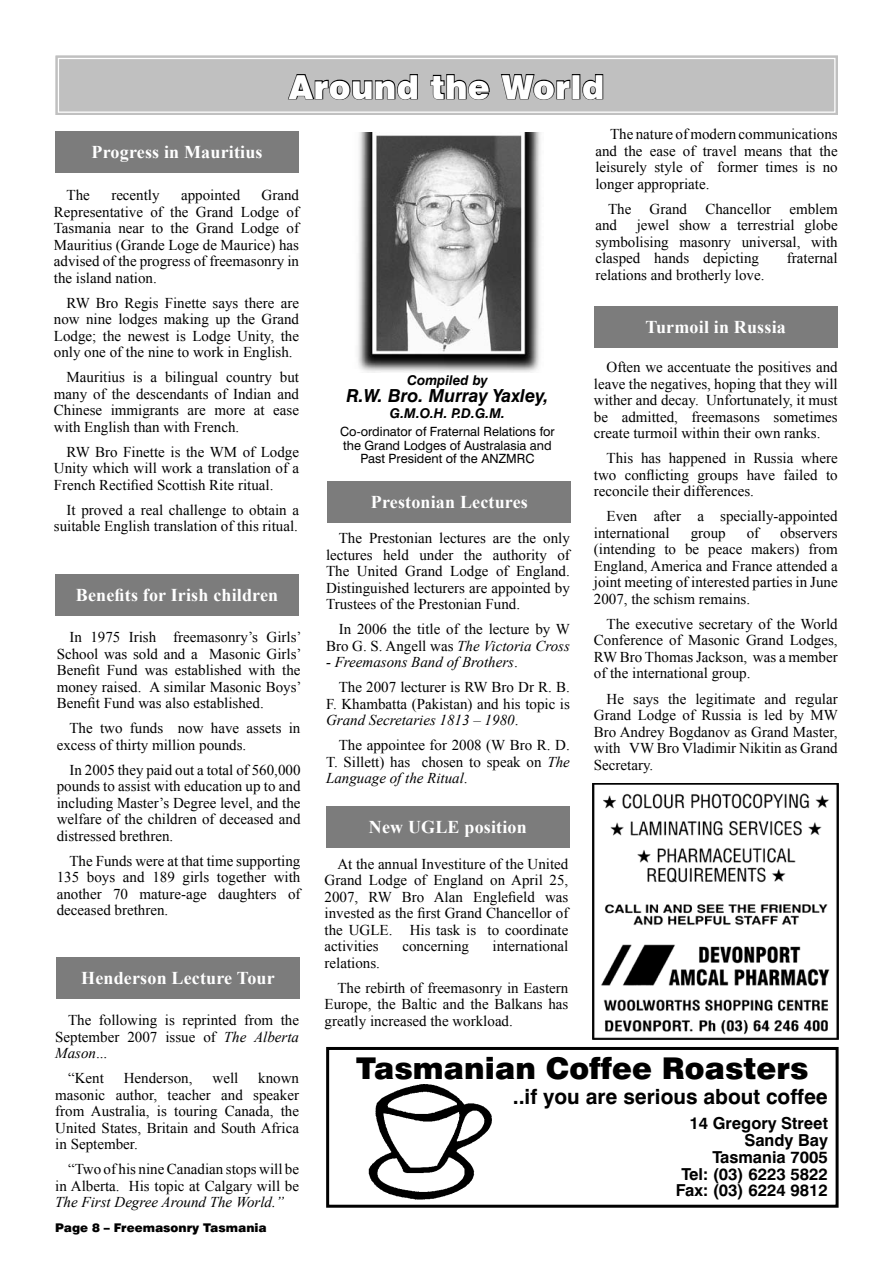
<style>
.page{position:relative;width:893px;height:1263px;background:#fff}
.page>*{position:absolute;margin:0;border:0;box-sizing:border-box;transform-origin:0 0}
.t1{font:900 33px "Swiss 721 BT";letter-spacing:.01em;color:#fff}
.t2{font:900 30px "Swiss 721 BT";color:#000}
.t3{font:700 21px "Swiss 721 BT";color:#000}
.t4{font:700 18px "Times New Roman";letter-spacing:.01em;color:#fff}
.t5{font:italic 700 18px "Swiss 721 BT";color:#000}
.t6{font:700 16.5px/16.8px "Swiss 721 BT";color:#000;text-align:right}
.t7{font:15px/16.5px "Times New Roman";color:#000;text-align:justify}
.t8{font:italic 15px "Times New Roman";color:#000}
.t9{font:italic 700 13.5px "Swiss 721 BT";color:#000}
.t10{font:12.75px/13.5px "Swiss 721 BT";color:#000;text-align:center}
.t11{font:900 12px "Swiss 721 BT";color:#000}
.s1{font-style:italic}
</style>
<div class="page">
<svg style="left:55px;top:55px;width:783px;height:60px;background:#b8b8b8"></svg>
<div style="left:58px;top:58px;width:777px;height:55px;border:1px solid #fff"></div>
<img style="left:357px;top:132px;width:184px;height:241px">
<div style="left:55px;top:131px;width:244px;height:42px;background:#7c7c7c"></div>
<div style="left:56px;top:957px;width:244px;height:42px;background:#7c7c7c"></div>
<div style="left:327px;top:480px;width:244px;height:42px;background:#7c7c7c"></div>
<div style="left:326px;top:806px;width:244px;height:42px;background:#7c7c7c"></div>
<img style="left:592px;top:783px;width:247px;height:256px">
<img style="left:369px;top:1084px;width:122px;height:115px">
<div style="left:326px;top:1047px;width:513px;height:161px;border:3px solid #000"></div>
<div style="left:594px;top:306px;width:244px;height:42px;background:#7c7c7c"></div>
<div style="left:55px;top:574px;width:244px;height:42px;background:#7c7c7c"></div>
<h1 class="t1" style="left:289px;top:67px;width:317px">Around the World</h1>
<p class="t4" style="left:92px;top:139px;width:172px">Progress in Mauritius</p>
<p class="t7" style="left:54px;top:187px;width:247px;text-indent:208px">Grand Representative of the Grand Lodge of Tasmania near to the Grand Lodge of Mauritius (Grande Loge de Maurice) has advised of the progress of freemasonry in the island nation.</p>
<p class="t7" style="left:54px;top:294px;width:247px;text-indent:13px">RW Bro Regis Finette says there are now nine lodges making up the Grand Lodge; the newest is Lodge Unity, the only one of the nine to work in English.</p>
<p class="t7" style="left:54px;top:369px;width:247px;text-indent:13px">Mauritius is a bilingual country but many of the descendants of Indian and Chinese immigrants are more at ease with English than with French.</p>
<p class="t7" style="left:54px;top:443px;width:247px;text-indent:13px">RW Bro Finette is the WM of Lodge Unity which will work a translation of a French Rectified Scottish Rite ritual.</p>
<p class="t7" style="left:54px;top:501px;width:247px;text-align:right">It proved a real challenge to obtain a suitable English translation of this ritual.</p>
<p class="t7" style="left:67px;top:187px;width:25px">The</p>
<p class="t7" style="left:111px;top:187px;width:50px">recently</p>
<p class="t7" style="left:181px;top:187px;width:61px">appointed</p>
<p class="t4" style="left:76px;top:583px;width:204px">Benefits for Irish children</p>
<p class="t7" style="left:57px;top:629px;width:246px;text-indent:13px">In 1975 Irish freemasonry’s Girls’ School was sold and a Masonic Girls’ Benefit Fund was established with the money raised. A similar Masonic Boys’ Benefit Fund was also established.</p>
<p class="t7" style="left:57px;top:720px;width:245px;text-indent:13px">The two funds now have assets in excess of thirty million pounds.</p>
<p class="t7" style="left:57px;top:761px;width:245px;text-indent:13px">In 2005 they paid out a total of 560,000 pounds to assist with education up to and including Master’s Degree level, and the welfare of the children of deceased and distressed brethren.</p>
<p class="t7" style="left:57px;top:852px;width:245px;text-indent:13px">The Funds were at that time supporting 135 boys and 189 girls together with another 70 mature-age daughters of deceased brethren.</p>
<p class="t4" style="left:81px;top:965px;width:195px">Henderson Lecture Tour</p>
<p class="t7" style="left:55px;top:1012px;width:245px;text-indent:13px">The following is reprinted from the September 2007 issue of <span class="s1">The Alberta Mason</span>...</p>
<p class="t7" style="left:68px;top:1070px;width:37px">“Kent</p>
<p class="t7" style="left:124px;top:1070px;width:70px">Henderson,</p>
<p class="t7" style="left:212px;top:1070px;width:27px">well</p>
<p class="t7" style="left:55px;top:1070px;width:245px;text-indent:203px">known masonic author, teacher and speaker from Australia, is touring Canada, the United States, Britain and South Africa in September.</p>
<p class="t7" style="left:55px;top:1161px;width:245px;text-align:right">“Two of his nine Canadian stops will be in Alberta. His topic at Calgary will be</p>
<p class="t8" style="left:55px;top:1192px;width:230px">The First Degree Around The World.”</p>
<p class="t11" style="left:55px;top:1220px;width:213px">Page 8 – Freemasonry Tasmania</p>
<p class="t7" style="left:595px;top:126px;width:244px;text-indent:15px">The nature of modern communications and the ease of travel means that the leisurely style of former times is no longer appropriate.</p>
<p class="t7" style="left:595px;top:200px;width:244px;text-indent:13px">The Grand Chancellor emblem and</p>
<p class="t7" style="left:595px;top:217px;width:244px;text-indent:41px">jewel show a terrestrial globe symbolising masonry universal, with clasped hands depicting</p>
<p class="t7" style="left:787px;top:250px;width:52px">fraternal</p>
<p class="t9" style="left:407px;top:372px;width:82px">Compiled by</p>
<p class="t5" style="left:346px;top:385px;width:204px">R.W. Bro. Murray Yaxley,</p>
<p class="t9" style="left:390px;top:405px;width:117px">G.M.O.H. P.D.G.M.</p>
<p class="t10" style="left:340px;top:425px;width:216px">Co-ordinator of Fraternal Relations for the Grand Lodges of Australasia and<br>Past President of the ANZMRC</p>
<p class="t4" style="left:371px;top:489px;width:159px">Prestonian Lectures</p>
<p class="t7" style="left:326px;top:530px;width:245px;text-indent:13px">The Prestonian lectures are the only lectures held under the authority of The United Grand Lodge of England.<br>Distinguished lecturers are appointed by Trustees of the Prestonian Fund.</p>
<p class="t7" style="left:326px;top:621px;width:246px;text-align:right">In 2006 the title of the lecture by W<br>Bro G. S. Angell was <span class="s1">The Victoria Cross</span></p>
<p class="t7" style="left:339px;top:650px;width:233px;line-height:25px;text-indent:-13px"><span class="s1">- Freemasons Band of Brothers</span>.<br>The 2007 lecturer is RW Bro Dr R. B.</p>
<p class="t7" style="left:326px;top:695px;width:245px">F. Khambatta (Pakistan) and his topic is<br><span class="s1">Grand Secretaries 1813 – 1980</span>.</p>
<p class="t7" style="left:326px;top:737px;width:245px;text-indent:13px">The appointee for 2008 (W Bro R. D.<br>T. Sillett) has chosen to speak on <span class="s1">The Language of the Ritual</span>.</p>
<p class="t4" style="left:369px;top:815px;width:159px">New UGLE position</p>
<p class="t7" style="left:325px;top:855px;width:245px;text-indent:13px">At the annual Investiture of the United Grand Lodge of England on April 25, 2007, RW Bro Alan Englefield was invested as the first Grand Chancellor of the UGLE. His task is to coordinate activities</p>
<p class="t7" style="left:402px;top:938px;width:68px">concerning</p>
<p class="t7" style="left:493px;top:938px;width:77px">international</p>
<p class="t7" style="left:337px;top:950px;width:233px;line-height:25px;text-indent:-13px">relations.<br>The rebirth of freemasonry in Eastern</p>
<p class="t7" style="left:325px;top:996px;width:245px">Europe, the Baltic and the Balkans has greatly increased the workload.</p>
<p class="t7" style="left:595px;top:266px;width:171px">relations and brotherly love.</p>
<p class="t4" style="left:646px;top:315px;width:142px">Turmoil in Russia</p>
<p class="t7" style="left:594px;top:359px;width:245px;text-indent:13px">Often we accentuate the positives and leave the negatives, hoping that they will wither and decay. Unfortunately, it must be admitted, freemasons sometimes create turmoil within their own ranks.</p>
<p class="t7" style="left:594px;top:450px;width:245px;text-indent:13px">This has happened in Russia where two conflicting groups have failed to reconcile their differences.</p>
<p class="t7" style="left:594px;top:508px;width:245px;text-indent:13px">Even after a specially-appointed international</p>
<p class="t7" style="left:594px;top:524px;width:245px;text-indent:186px">observers (intending to be peace makers) from England, America and France attended a joint meeting of interested parties in June 2007, the schism remains.</p>
<p class="t7" style="left:594px;top:615px;width:245px;text-indent:13px">The executive secretary of the World Conference of Masonic Grand Lodges, RW Bro Thomas Jackson, was a member of the international group.</p>
<p class="t7" style="left:594px;top:690px;width:246px;text-indent:13px">He says the legitimate and regular Grand Lodge of Russia is led by MW Bro Andrey Bogdanov as Grand Master, with VW Bro Vladimir Nikitin as Grand Secretary.</p>
<p class="t7" style="left:691px;top:524px;width:36px">group</p>
<p class="t7" style="left:747px;top:524px;width:14px">of</p>
<h2 class="t2" style="left:356px;top:1050px;width:454px">Tasmanian Coffee Roasters</h2>
<h3 class="t3" style="left:513px;top:1084px;width:317px">..if you are serious about coffee</h3>
<p class="t6" style="left:676px;top:1115px;width:154px">14 Gregory Street<br>Sandy Bay<br>Tasmania 7005<br>Tel: (03) 6223 5822<br>Fax: (03) 6224 9812</p>
</div>
